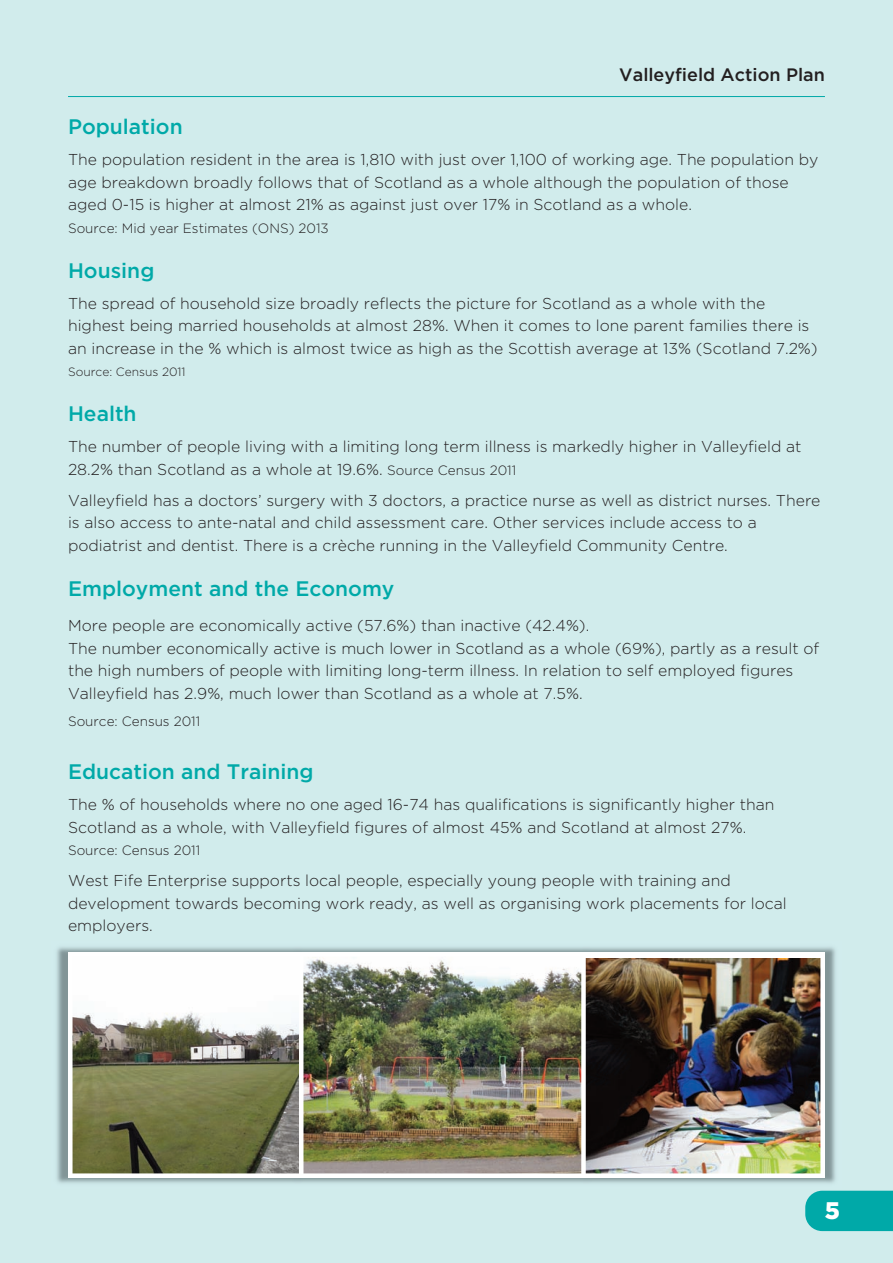
<style>
.page{position:relative;width:893px;height:1263px;background:#d1ecec}
.page>*{position:absolute;margin:0;border:0;box-sizing:border-box;transform-origin:0 0}
.t1{font:900 24px "Gotham";color:#fff}
.t2{font:500 21px "Gotham";color:#00a9a8}
.t3{font:500 18px "Gotham";color:#231f20}
.t4{font:300 15.75px/22.5px "Gotham";color:#231f20}
.t5{font:300 13.5px "Gotham";color:#231f20}
.t6{font:300 12px "Gotham";color:#231f20}
.s1{font-size:13.5px}
</style>
<div class="page">
<hr style="left:68px;top:96px;width:757px;height:1px;background:#00a9a8">
<div style="left:805px;top:1191px;width:88px;height:40px;background:#00a9a8"></div>
<img style="left:56px;top:947px;width:780px;height:237px">
<img style="left:73px;top:957px;width:226px;height:216px">
<img style="left:303px;top:957px;width:278px;height:216px">
<img style="left:586px;top:959px;width:234px;height:214px">
<div style="left:68px;top:952px;width:5px;height:226px;background:#fff"></div>
<hr style="left:299px;top:952px;width:4px;height:226px;background:#fff">
<div style="left:581px;top:952px;width:5px;height:226px;background:#fff"></div>
<div style="left:820px;top:952px;width:5px;height:226px;background:#fff"></div>
<div style="left:68px;top:952px;width:757px;height:5px;background:#fff"></div>
<div style="left:68px;top:1173px;width:757px;height:5px;background:#fff"></div>
<p class="t3" style="left:619px;top:65px;width:207px">Valleyfield Action Plan</p>
<h2 class="t2" style="left:68px;top:115px;width:116px">Population</h2>
<p class="t4" style="left:68px;top:148px;width:752px">The population resident in the area is 1,810 with just over 1,100 of working age. The population by age breakdown broadly follows that of Scotland as a whole although the population of those aged 0-15 is higher at almost 21% as against just over 17% in Scotland as a whole.</p>
<p class="t5" style="left:68px;top:221px;width:262px">Source: Mid year Estimates (ONS) 2013</p>
<h2 class="t2" style="left:68px;top:259px;width:88px">Housing</h2>
<p class="t4" style="left:68px;top:292px;width:751px">The spread of household size broadly reflects the picture for Scotland as a whole with the highest being married households at almost 28%. When it comes to lone parent families there is an increase in the % which is almost twice as high as the Scottish average at 13% (Scotland 7.2%)</p>
<p class="t6" style="left:68px;top:366px;width:119px">Source: Census 2011</p>
<h2 class="t2" style="left:68px;top:402px;width:70px">Health</h2>
<p class="t4" style="left:68px;top:435px;width:735px">The number of people living with a limiting long term illness is markedly higher in Valleyfield at<br>28.2% than Scotland as a whole at 19.6%. <span class="s1">Source Census 2011</span></p>
<p class="t4" style="left:68px;top:489px;width:754px">Valleyfield has a doctors’ surgery with 3 doctors, a practice nurse as well as district nurses. There is also access to ante-natal and child assessment care. Other services include access to a podiatrist and dentist. There is a crèche running in the Valleyfield Community Centre.</p>
<h2 class="t2" style="left:68px;top:577px;width:328px">Employment and the Economy</h2>
<p class="t4" style="left:68px;top:614px;width:753px">More people are economically active (57.6%) than inactive (42.4%).<br>The number economically active is much lower in Scotland as a whole (69%), partly as a result of the high numbers of people with limiting long-term illness. In relation to self employed figures Valleyfield has 2.9%, much lower than Scotland as a whole at 7.5%.</p>
<p class="t5" style="left:68px;top:713px;width:134px">Source: Census 2011</p>
<h2 class="t2" style="left:68px;top:760px;width:247px">Education and Training</h2>
<p class="t4" style="left:68px;top:793px;width:708px">The % of households where no one aged 16-74 has qualifications is significantly higher than<br>Scotland as a whole, with Valleyfield figures of almost 45% and Scotland at almost 27%.</p>
<p class="t5" style="left:68px;top:843px;width:134px">Source: Census 2011</p>
<p class="t4" style="left:68px;top:869px;width:720px">West Fife Enterprise supports local people, especially young people with training and development towards becoming work ready, as well as organising work placements for local employers.</p>
<h1 class="t1" style="left:825px;top:1197px;width:17px">5</h1>
</div>
